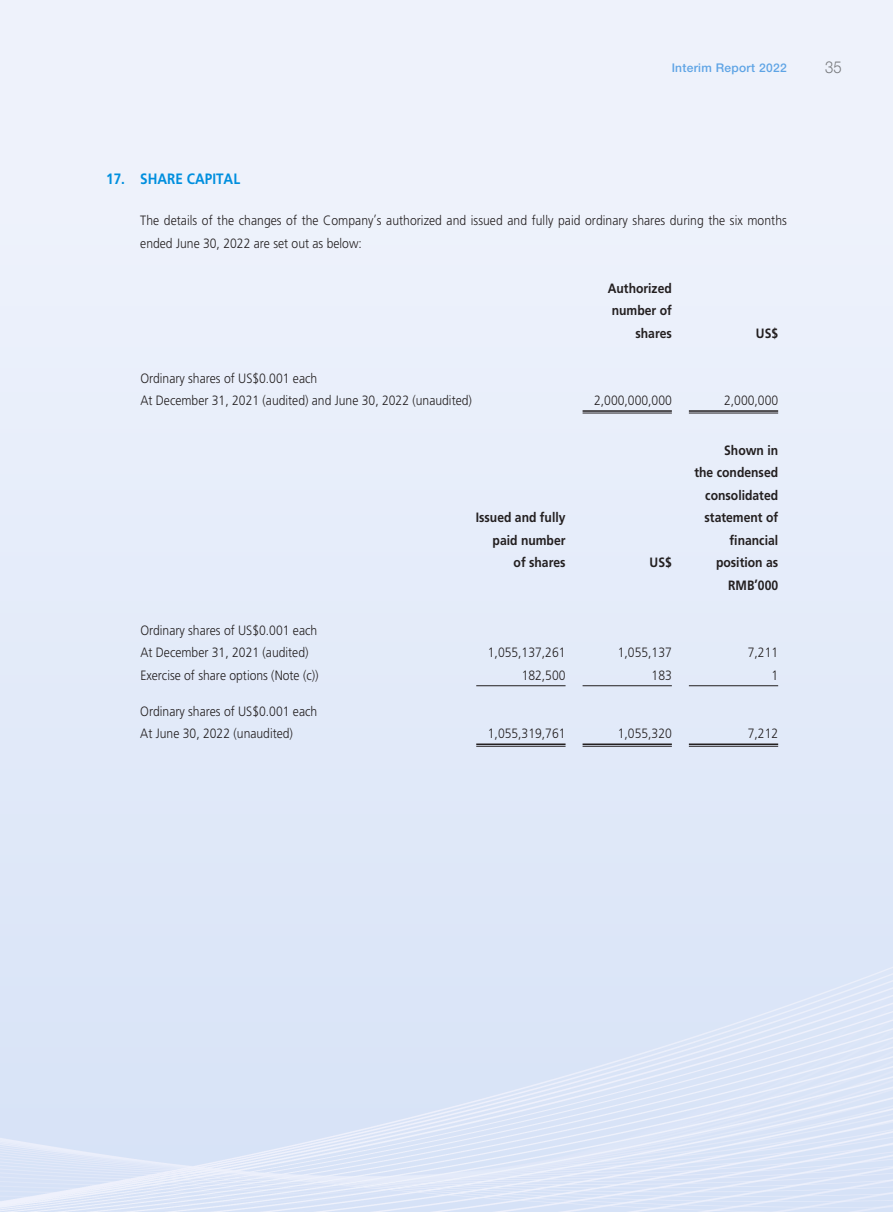
<style>
.page{position:relative;width:893px;height:1212px;background:#fff}
.page>*{position:absolute;margin:0;border:0;box-sizing:border-box;transform-origin:0 0}
.t1{font:300 16.5px "Helvetica Neue LT Std";color:#76787b;scale:.9 1}
.t2{font:700 15px "Frutiger LT Std";color:#008fde;scale:.9 1}
.t3{font:300 13.5px/22.5px "Frutiger LT Std";color:#231f20;scale:.9 1}
.t4{font:700 13.5px/22.5px "Frutiger LT Std";color:#231f20;text-align:right;scale:.9 1}
.t5{font:500 12px "Helvetica Neue LT Std";letter-spacing:.025em;color:#5ea4e5}
</style>
<div class="page">
<hr style="left:583px;top:410px;width:89px;height:2px;background:#231f20">
<hr style="left:583px;top:413px;width:89px;height:1px;background:#231f20">
<hr style="left:689px;top:410px;width:89px;height:2px;background:#231f20">
<hr style="left:689px;top:413px;width:89px;height:1px;background:#231f20">
<hr style="left:476px;top:685px;width:90px;height:1px;background:#231f20">
<hr style="left:583px;top:685px;width:89px;height:1px;background:#231f20">
<hr style="left:689px;top:685px;width:89px;height:1px;background:#231f20">
<hr style="left:476px;top:743px;width:90px;height:2px;background:#231f20">
<hr style="left:476px;top:746px;width:90px;height:1px;background:#231f20">
<hr style="left:583px;top:743px;width:89px;height:2px;background:#231f20">
<hr style="left:583px;top:746px;width:89px;height:1px;background:#231f20">
<hr style="left:689px;top:743px;width:89px;height:2px;background:#231f20">
<hr style="left:689px;top:746px;width:89px;height:1px;background:#231f20">
<p class="t5" style="left:672px;top:61px;width:116px">Interim Report 2022</p>
<p class="t1" style="left:825px;top:57px;width:20px">35</p>
<p class="t2" style="left:106px;top:169px;width:150px">17. SHARE CAPITAL</p>
<p class="t3" style="left:140px;top:209px;width:720px">The details of the changes of the Company’s authorized and issued and fully paid ordinary shares during the six months ended June 30, 2022 are set out as below:</p>
<p class="t4" style="left:608px;top:277px;width:73px">Authorized number of shares</p>
<p class="t4" style="left:756px;top:322px;width:26px">US$</p>
<p class="t3" style="left:140px;top:367px;width:370px">Ordinary shares of US$0.001 each<br>At December 31, 2021 (audited) and June 30, 2022 (unaudited)</p>
<p class="t4" style="left:476px;top:506px;width:101px">Issued and fully paid number<br>of shares</p>
<p class="t3" style="left:594px;top:389px;width:88px">2,000,000,000</p>
<p class="t3" style="left:724px;top:389px;width:62px">2,000,000</p>
<p class="t4" style="left:650px;top:551px;width:26px">US$</p>
<p class="t4" style="left:694px;top:439px;width:95px">Shown in<br>the condensed consolidated statement of financial position as<br>RMB’000</p>
<p class="t3" style="left:140px;top:619px;width:198px">Ordinary shares of US$0.001 each<br>At December 31, 2021 (audited)</p>
<p class="t3" style="left:488px;top:642px;width:88px">1,055,137,261</p>
<p class="t3" style="left:618px;top:642px;width:62px">1,055,137</p>
<p class="t3" style="left:748px;top:642px;width:35px">7,211</p>
<p class="t3" style="left:140px;top:664px;width:200px">Exercise of share options (Note (c))</p>
<p class="t3" style="left:522px;top:664px;width:50px">182,500</p>
<p class="t3" style="left:652px;top:664px;width:24px">183</p>
<p class="t3" style="left:771px;top:664px;width:9px">1</p>
<p class="t3" style="left:140px;top:700px;width:198px">Ordinary shares of US$0.001 each<br>At June 30, 2022 (unaudited)</p>
<p class="t3" style="left:488px;top:723px;width:88px">1,055,319,761</p>
<p class="t3" style="left:618px;top:723px;width:62px">1,055,320</p>
<p class="t3" style="left:748px;top:723px;width:35px">7,212</p>
</div>
